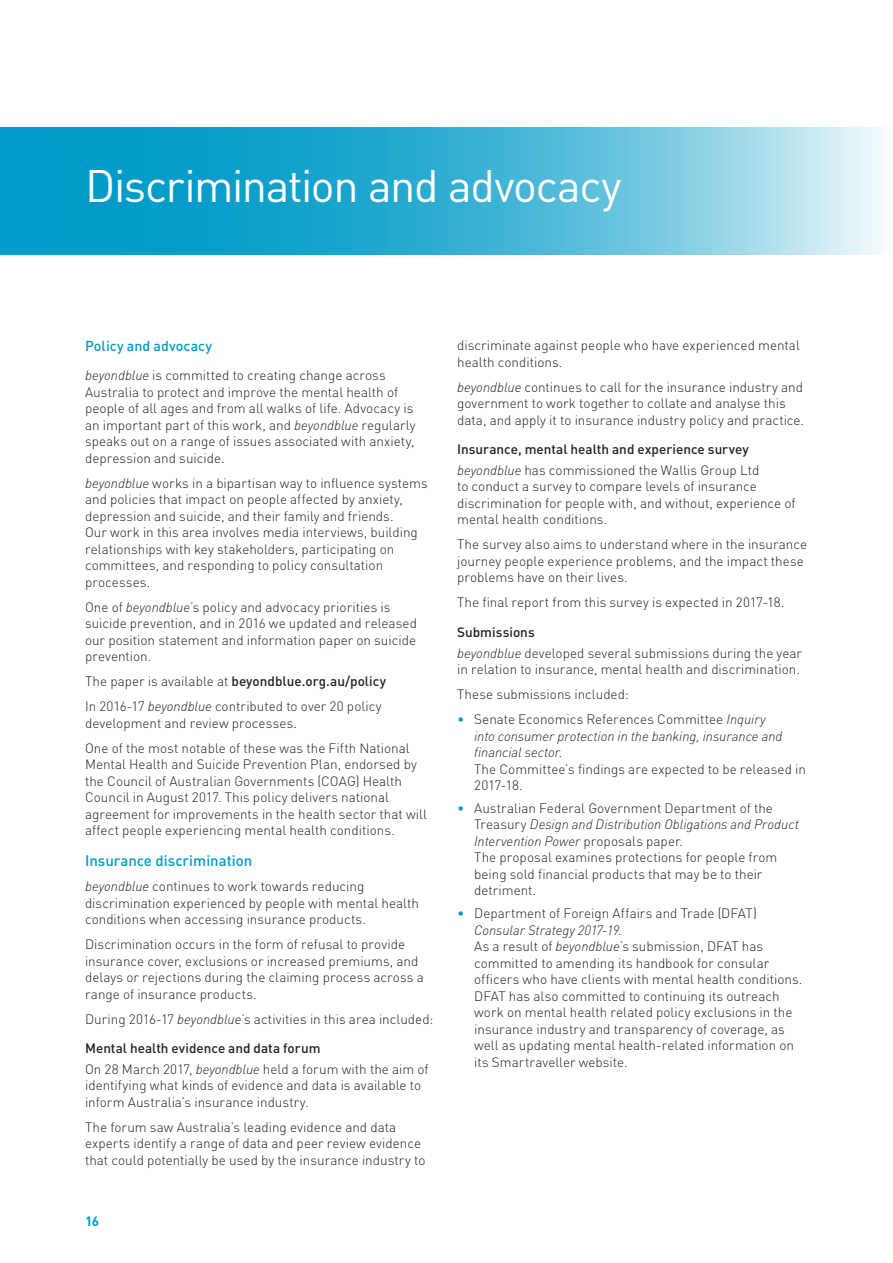
<style>
.page{position:relative;width:893px;height:1263px;background:#fff}
.page>*{position:absolute;margin:0;border:0;box-sizing:border-box;transform-origin:0 0}
.t1{font:45px "DINOT";letter-spacing:-.03em;color:#fff}
.t2{font:500 15px "DINOT";color:#009bc8}
.t3{font:500 14.25px "DINOT";color:#009bc8}
.t4{font:300 13.5px/16.5px "DINOT";color:#231f20}
.t5{font:500 13.5px/20.7px "DINOT";color:#231f20}
.t6{font:700 13.35px "DINOT";color:#009bc8}
.s1{font-style:italic}
.s2{font-weight:500}
.s3{font-weight:300;font-style:italic}
.s4{font-weight:300}
.s5{color:#009bc8}
</style>
<div class="page">
<svg style="left:0;top:128px;width:882px;height:127px;background:#46b6d6"></svg>
<h1 class="t1" style="left:85px;top:158px;width:538px">Discrimination and advocacy</h1>
<p class="t3" style="left:85px;top:337px;width:129px">Policy and advocacy</p>
<p class="t4" style="left:85px;top:367px;width:332px"><span class="s1">beyondblue</span> is committed to creating change across Australia to protect and improve the mental health of people of all ages and from all walks of life. Advocacy is an important part of this work, and <span class="s1">beyondblue</span> regularly speaks out on a range of issues associated with anxiety, depression and suicide.</p>
<p class="t4" style="left:85px;top:475px;width:344px"><span class="s1">beyondblue</span> works in a bipartisan way to influence systems and policies that impact on people affected by anxiety, depression and suicide, and their family and friends.<br>Our work in this area involves media interviews, building relationships with key stakeholders, participating on committees, and responding to policy consultation processes.</p>
<p class="t4" style="left:85px;top:599px;width:333px">One of <span class="s1">beyondblue’</span>s policy and advocacy priorities is suicide prevention, and in 2016 we updated and released our position statement and information paper on suicide prevention.</p>
<p class="t4" style="left:85px;top:669px;width:302px;line-height:25px">The paper is available at <span class="s2">beyondblue.org.au/policy<br></span>In 2016-17 <span class="s1">beyondblue</span> contributed to over 20 policy</p>
<p class="t4" style="left:85px;top:710px;width:326px;line-height:25px">development and review processes.<br>One of the most notable of these was the Fifth National</p>
<p class="t4" style="left:85px;top:756px;width:343px">Mental Health and Suicide Prevention Plan, endorsed by the Council of Australian Governments (COAG) Health Council in August 2017. This policy delivers national agreement for improvements in the health sector that will affect people experiencing mental health conditions.</p>
<p class="t2" style="left:85px;top:851px;width:169px">Insurance discrimination</p>
<p class="t4" style="left:85px;top:878px;width:335px"><span class="s1">beyondblue</span> continues to work towards reducing discrimination experienced by people with mental health conditions when accessing insurance products.</p>
<p class="t4" style="left:85px;top:936px;width:340px">Discrimination occurs in the form of refusal to provide insurance cover, exclusions or increased premiums, and delays or rejections during the claiming process across a range of insurance products.</p>
<p class="t4" style="left:85px;top:1004px;width:350px;line-height:29.2px">During 2016-17 <span class="s1">beyondblue’</span>s activities in this area included:<br><span class="s2">Mental health evidence and data forum</span></p>
<p class="t4" style="left:85px;top:1060px;width:345px">On 28 March 2017, <span class="s1">beyondblue</span> held a forum with the aim of identifying what kinds of evidence and data is available to inform Australia’s insurance industry.</p>
<p class="t4" style="left:85px;top:1118px;width:342px">The forum saw Australia’s leading evidence and data experts identify a range of data and peer review evidence that could potentially be used by the insurance industry to</p>
<p class="t6" style="left:85px;top:1212px;width:16px">16</p>
<p class="t4" style="left:457px;top:337px;width:344px">discriminate against people who have experienced mental health conditions.</p>
<p class="t4" style="left:457px;top:379px;width:349px"><span class="s1">beyondblue</span> continues to call for the insurance industry and government to work together to collate and analyse this data, and apply it to insurance industry policy and practice.</p>
<p class="t5" style="left:457px;top:439px;width:304px">Insurance, mental health and experience survey <span class="s3">beyondblue</span> <span class="s4">has commissioned the Wallis Group Ltd</span></p>
<p class="t4" style="left:457px;top:478px;width:340px">to conduct a survey to compare levels of insurance discrimination for people with, and without, experience of mental health conditions.</p>
<p class="t4" style="left:457px;top:536px;width:352px">The survey also aims to understand where in the insurance journey people experience problems, and the impact these problems have on their lives.</p>
<p class="t4" style="left:457px;top:594px;width:329px">The final report from this survey is expected in 2017-18.</p>
<p class="t4" style="left:457px;top:621px;width:346px;line-height:20.7px"><span class="s2">Submissions<br></span><span class="s1">beyondblue</span> developed several submissions during the year</p>
<p class="t4" style="left:457px;top:656px;width:344px;line-height:25px">in relation to insurance, mental health and discrimination.<br>These submissions included:</p>
<p class="t4" style="left:474px;top:711px;width:333px;text-indent:-17px"><span class="s5">•</span> Senate Economics References Committee <span class="s1">Inquiry<br>into consumer protection in the banking, insurance and financial sector</span>.<br>The Committee’s findings are expected to be released in 2017-18.</p>
<p class="t4" style="left:474px;top:800px;width:326px;text-indent:-17px"><span class="s5">•</span> Australian Federal Government Department of the Treasury <span class="s1">Design and Distribution Obligations and Product Intervention Power</span> proposals paper.<br>The proposal examines protections for people from being sold financial products that may be to their detriment.</p>
<p class="t4" style="left:474px;top:905px;width:330px;text-indent:-17px"><span class="s5">•</span> Department of Foreign Affairs and Trade (DFAT)<br><span class="s1">Consular Strategy 2017-19</span>.<br>As a result of <span class="s1">beyondblue’</span>s submission, DFAT has committed to amending its handbook for consular officers who have clients with mental health conditions.<br>DFAT has also committed to continuing its outreach work on mental health related policy exclusions in the insurance industry and transparency of coverage, as well as updating mental health-related information on its Smartraveller website.</p>
</div>
